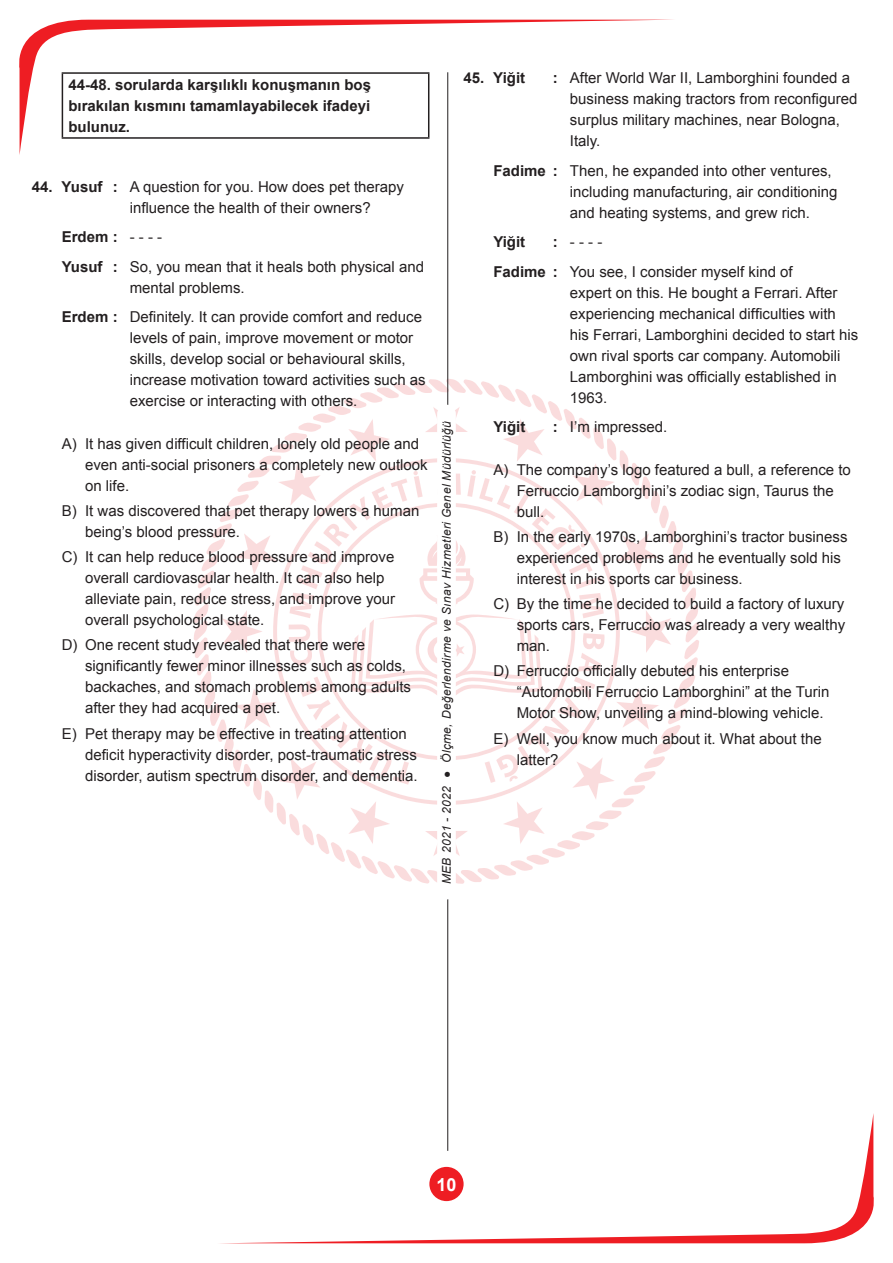
<style>
.page{position:relative;width:893px;height:1263px;background:#fff}
.page>*{position:absolute;margin:0;border:0;box-sizing:border-box;transform-origin:0 0}
.t1{font:700 18px "Arial";color:#fff}
.t2{font:15px/21px "Arial";color:#231f20}
.t3{font:700 15px/21px "Arial";color:#231f20;text-align:justify}
.t4{font:italic 12px "Arial";letter-spacing:.03em;color:#231f20}
.s1{font-weight:700}
</style>
<div class="page">
<svg style="left:19px;top:20px;width:633px;height:135px"></svg>
<svg style="left:242px;top:1113px;width:632px;height:130px"></svg>
<svg style="left:187px;top:372px;width:519px;height:519px"></svg>
<hr style="left:447px;top:72px;width:1px;height:1079px;background:#231f20">
<div style="left:437px;top:405px;width:19px;height:494px;background:#fff;border-radius:9px"></div>
<hr style="left:62px;top:72px;width:367px;height:2px;background:#231f20">
<hr style="left:62px;top:74px;width:1px;height:63px;background:#231f20">
<hr style="left:428px;top:74px;width:1px;height:63px;background:#231f20">
<hr style="left:62px;top:137px;width:367px;height:2px;background:#231f20">
<p class="t3" style="left:68px;top:75px;width:304px">44-48. sorularda karşılıklı konuşmanın boş bırakılan kısmını tamamlayabilecek ifadeyi bulunuz.</p>
<p class="t2" style="left:130px;top:176px;width:276px;text-indent:-98px"><span class="s1">44. Yusuf :</span> A question for you. How does pet therapy influence the health of their owners?</p>
<p class="t2" style="left:62px;top:222px;width:364px;line-height:29.5px"><span class="s1">Erdem :</span> - - - -<br><span class="s1">Yusuf :</span> So, you mean that it heals both physical and</p>
<p class="t2" style="left:62px;top:273px;width:362px;line-height:29.5px;text-indent:68px">mental problems.<br><span class="s1">Erdem :</span> Definitely. It can provide comfort and reduce</p>
<p class="t2" style="left:130px;top:328px;width:297px">levels of pain, improve movement or motor skills, develop social or behavioural skills, increase motivation toward activities such as exercise or interacting with others.</p>
<p class="t2" style="left:85px;top:433px;width:344px;text-indent:-23px">A) It has given difficult children, lonely old people and even anti-social prisoners a completely new outlook on life.</p>
<p class="t2" style="left:85px;top:500px;width:336px;text-indent:-23px">B) It was discovered that pet therapy lowers a human being’s blood pressure.</p>
<p class="t2" style="left:85px;top:546px;width:312px;text-indent:-23px">C) It can help reduce blood pressure and improve overall cardiovascular health. It can also help alleviate pain, reduce stress, and improve your overall psychological state.</p>
<p class="t2" style="left:85px;top:635px;width:327px;text-indent:-23px">D) One recent study revealed that there were significantly fewer minor illnesses such as colds, backaches, and stomach problems among adults after they had acquired a pet.</p>
<p class="t2" style="left:85px;top:723px;width:334px;text-indent:-23px">E) Pet therapy may be effective in treating attention deficit hyperactivity disorder, post-traumatic stress disorder, autism spectrum disorder, and dementia.</p>
<p class="t4" style="left:439px;top:884px;width:465px;rotate:-90deg">MEB 2021 - 2022 ● Ölçme, Değerlendirme ve Sınav Hizmetleri Genel Müdürlüğü</p>
<p class="t3" style="left:464px;top:68px;width:63px">45. Yiğit</p>
<p class="t2" style="left:570px;top:68px;width:289px;text-indent:-17px"><span class="s1">:</span> After World War II, Lamborghini founded a business making tractors from reconfigured surplus military machines, near Bologna, Italy.</p>
<p class="t2" style="left:570px;top:160px;width:269px;text-indent:-77px"><span class="s1">Fadime :</span> Then, he expanded into other ventures, including manufacturing, air conditioning and heating systems, and grew rich.</p>
<p class="t3" style="left:493px;top:232px;width:33px">Yiğit</p>
<p class="t2" style="left:493px;top:227px;width:301px;line-height:29.5px;text-indent:60px"><span class="s1">:</span> - - - -<br><span class="s1">Fadime :</span> You see, I consider myself kind of</p>
<p class="t2" style="left:570px;top:282px;width:290px">expert on this. He bought a Ferrari. After experiencing mechanical difficulties with his Ferrari, Lamborghini decided to start his own rival sports car company. Automobili Lamborghini was officially established in 1963.</p>
<p class="t3" style="left:493px;top:417px;width:33px">Yiğit</p>
<p class="t2" style="left:553px;top:417px;width:116px"><span class="s1">:</span> I’m impressed.</p>
<p class="t2" style="left:517px;top:459px;width:336px;text-indent:-23px">A) The company’s logo featured a bull, a reference to<br>Ferruccio Lamborghini’s zodiac sign, Taurus the bull.</p>
<p class="t2" style="left:517px;top:526px;width:332px;text-indent:-23px">B) In the early 1970s, Lamborghini’s tractor business experienced problems and he eventually sold his interest in his sports car business.</p>
<p class="t2" style="left:517px;top:593px;width:330px;text-align:justify;text-indent:-23px">C) By the time he decided to build a factory of luxury sports cars, Ferruccio was already a very wealthy man.</p>
<p class="t2" style="left:517px;top:661px;width:314px;text-indent:-23px">D) Ferruccio officially debuted his enterprise “Automobili Ferruccio Lamborghini” at the Turin<br>Motor Show, unveiling a mind-blowing vehicle.</p>
<p class="t2" style="left:517px;top:728px;width:306px;text-indent:-23px">E) Well, you know much about it. What about the latter?</p>
<p class="t1" style="left:436px;top:1172px;width:22px">10</p>
</div>
